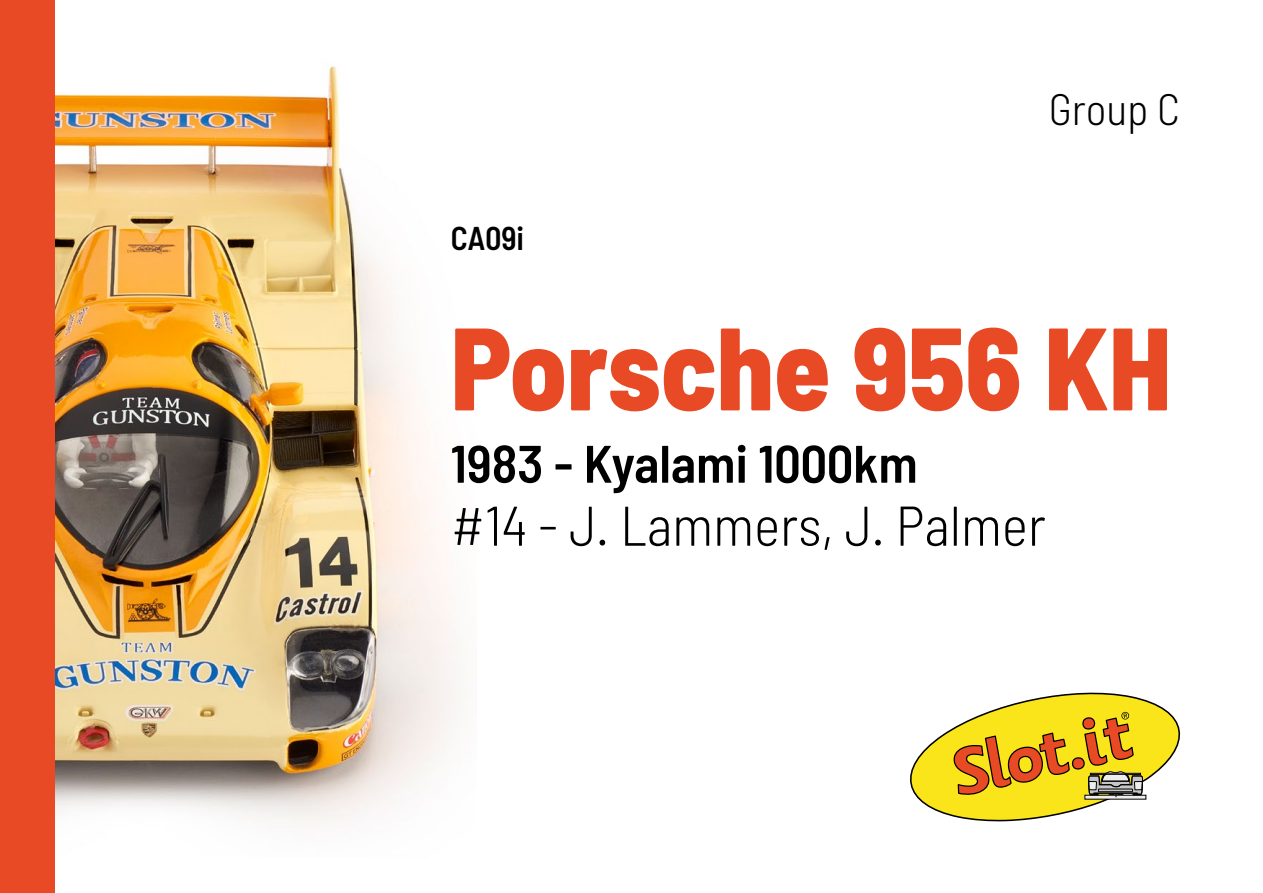
<style>
.page{position:relative;width:1263px;height:893px;background:#fff}
.page>*{position:absolute;margin:0;border:0;box-sizing:border-box;transform-origin:0 0}
.t1{font:800 semi-condensed 117px "Barlow";color:#e94a26}
.t2{font:300 semi-condensed 55.8px "Barlow";color:#000}
.t3{font:600 semi-condensed 52.65px "Barlow";color:#000}
.t4{font:300 semi-condensed 43.8px "Barlow";color:#000}
.t5{font:600 semi-condensed 32.85px "Barlow";color:#000}
</style>
<div class="page">
<img style="left:54px;top:13px;width:414px;height:844px">
<div style="left:0;top:0;width:54px;height:893px;background:#e94a26"></div>
<svg style="left:910px;top:692px;width:271px;height:130px"></svg>
<p class="t5" style="left:451px;top:218px;width:75px">CA09i</p>
<p class="t4" style="left:1049px;top:82px;width:133px">Group C</p>
<h1 class="t1" style="left:451px;top:296px;width:722px">Porsche 956 KH</h1>
<p class="t3" style="left:451px;top:431px;width:468px">1983 - Kyalami 1000km</p>
<p class="t2" style="left:451px;top:491px;width:596px">#14 - J. Lammers, J. Palmer</p>
</div>
